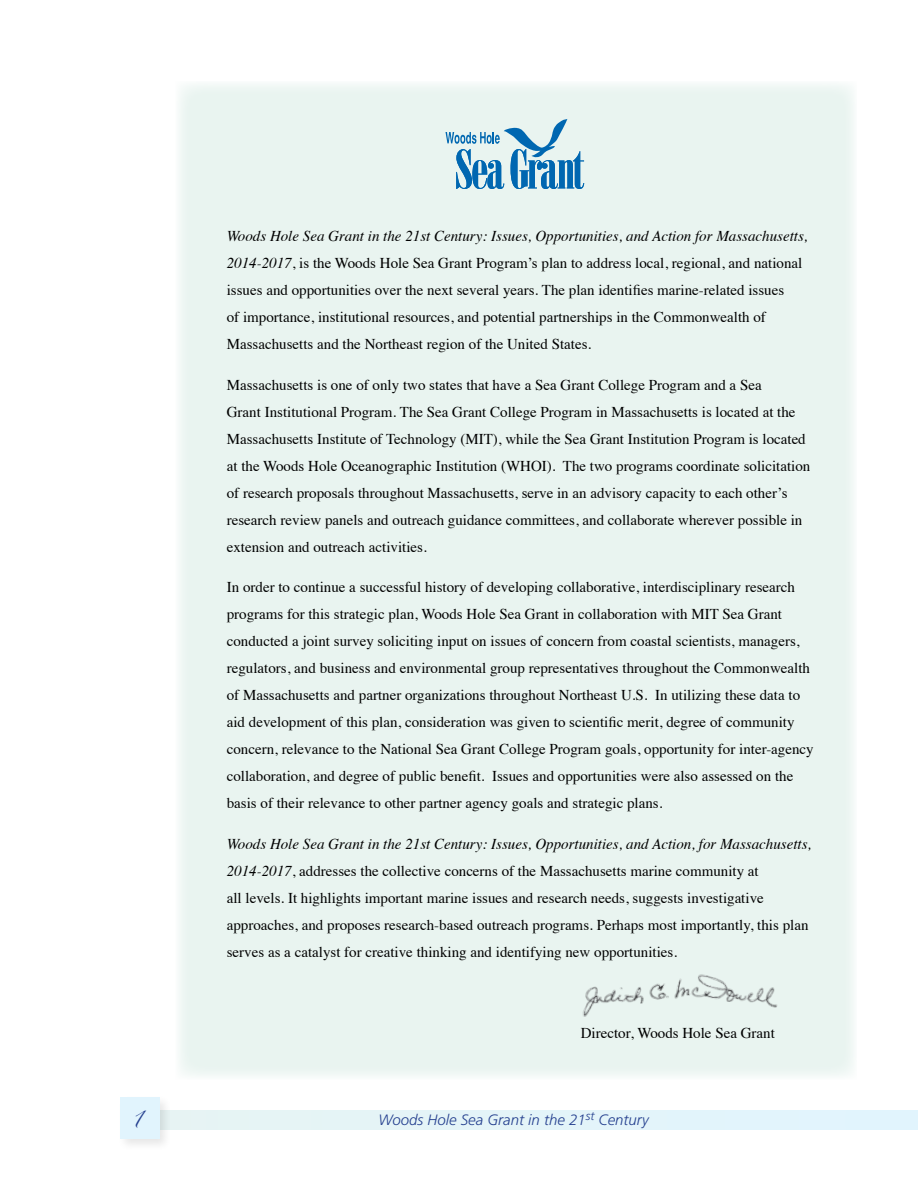
<style>
.page{position:relative;width:918px;height:1188px;background:#fff}
.page>*{position:absolute;margin:0;border:0;box-sizing:border-box;transform-origin:0 0}
.t1{font:15px/27px "Times";color:#000}
.t2{font:italic 300 15px "Frutiger";color:#25408f}
.t3{font:15px "Zapfino";color:#25408f}
.s1{font-style:italic}
</style>
<div class="page">
<div style="left:130px;top:1110px;width:788px;height:20px;background:#e3f4f9"></div>
<div style="left:117px;top:1094px;width:55px;height:58px;background:#000;opacity:.1"></div>
<div style="left:120px;top:1097px;width:39px;height:42px;background:#e1f4fd"></div>
<div style="left:176px;top:81px;width:681px;height:999px;background:#e9f4f0"></div>
<img style="left:583px;top:974px;width:195px;height:43px">
<svg style="left:446px;top:119px;width:138px;height:70px"></svg>
<p class="t1" style="left:227px;top:221px;width:582px"><span class="s1">Woods Hole Sea Grant in the 21st Century: Issues, Opportunities, and Action for Massachusetts, 2014-2017</span>, is the Woods Hole Sea Grant Program’s plan to address local, regional, and national issues and opportunities over the next several years. The plan identifies marine-related issues<br>of importance, institutional resources, and potential partnerships in the Commonwealth of Massachusetts and the Northeast region of the United States.</p>
<p class="t1" style="left:227px;top:370px;width:585px">Massachusetts is one of only two states that have a Sea Grant College Program and a Sea<br>Grant Institutional Program. The Sea Grant College Program in Massachusetts is located at the Massachusetts Institute of Technology (MIT), while the Sea Grant Institution Program is located at the Woods Hole Oceanographic Institution (WHOI). The two programs coordinate solicitation of research proposals throughout Massachusetts, serve in an advisory capacity to each other’s research review panels and outreach guidance committees, and collaborate wherever possible in extension and outreach activities.</p>
<p class="t1" style="left:227px;top:572px;width:589px">In order to continue a successful history of developing collaborative, interdisciplinary research programs for this strategic plan, Woods Hole Sea Grant in collaboration with MIT Sea Grant conducted a joint survey soliciting input on issues of concern from coastal scientists, managers, regulators, and business and environmental group representatives throughout the Commonwealth of Massachusetts and partner organizations throughout Northeast U.S. In utilizing these data to aid development of this plan, consideration was given to scientific merit, degree of community concern, relevance to the National Sea Grant College Program goals, opportunity for inter-agency collaboration, and degree of public benefit. Issues and opportunities were also assessed on the basis of their relevance to other partner agency goals and strategic plans.</p>
<p class="t1" style="left:227px;top:829px;width:586px"><span class="s1">Woods Hole Sea Grant in the 21st Century: Issues, Opportunities, and Action, for Massachusetts, 2014-2017</span>, addresses the collective concerns of the Massachusetts marine community at<br>all levels. It highlights important marine issues and research needs, suggests investigative approaches, and proposes research-based outreach programs. Perhaps most importantly, this plan serves as a catalyst for creative thinking and identifying new opportunities.</p>
<p class="t1" style="left:581px;top:1018px;width:196px">Director, Woods Hole Sea Grant</p>
<p class="t3" style="left:132px;top:1113px;width:12px">1</p>
<p class="t2" style="left:379px;top:1111px;width:272px">Woods Hole Sea Grant in the 21<sup>st</sup> Century</p>
</div>
